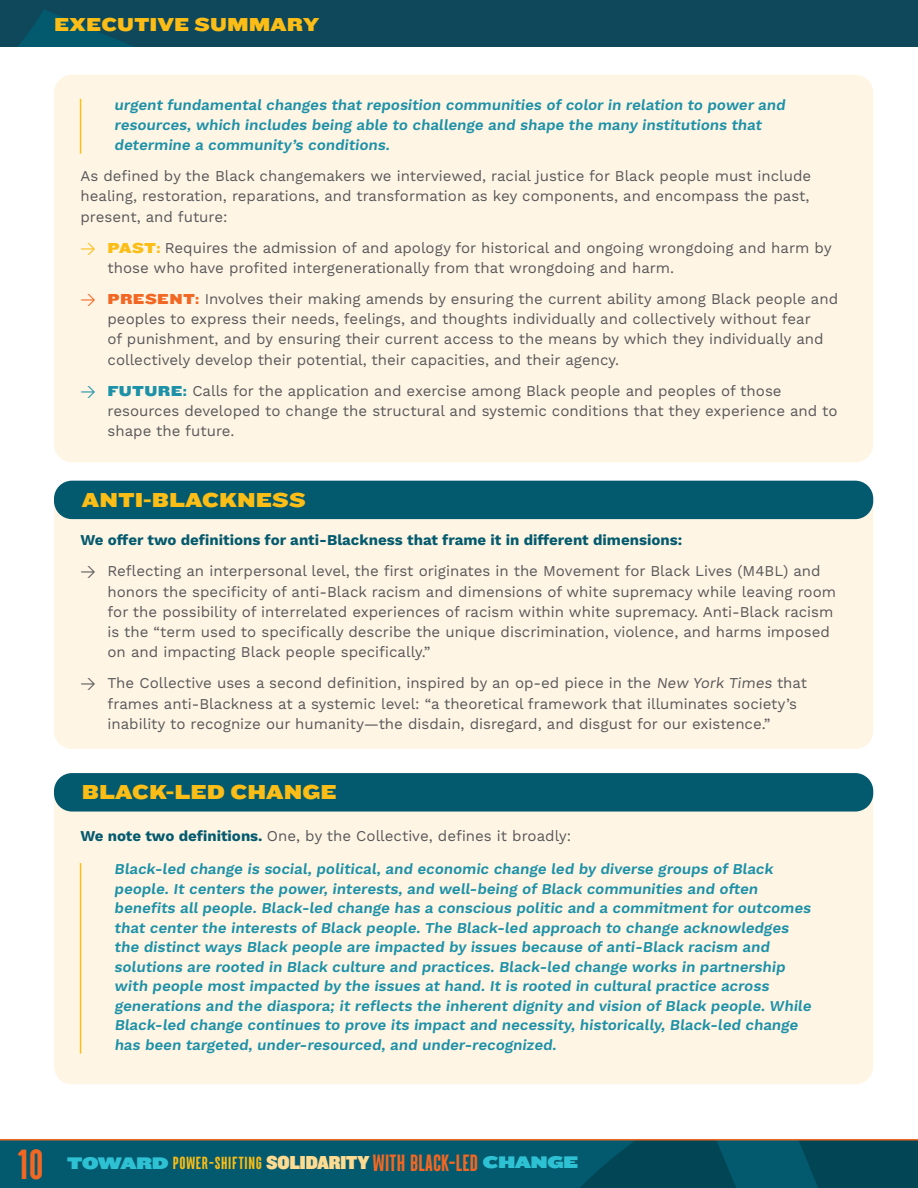
<style>
.page{position:relative;width:918px;height:1188px;background:#fff}
.page>*{position:absolute;margin:0;border:0;box-sizing:border-box;transform-origin:0 0}
.t1{font:900 45px "Parkson";color:#f26723}
.t2{font:21px "Knockout 73 Full Heviweight";color:#fbbd16}
.t3{font:19.5px "Knockout 73 Full Heviweight";color:#fbbd16}
.t4{font:900 18.75px "Parkson";letter-spacing:.03em;color:#fbbd16}
.t5{font:15px/20.2px "Work Sans";color:#58585b}
.t6{font:600 15px/19.5px "Work Sans";color:#1c91a8}
.s1{font-family:"DIN";color:#fbbd16}
.s2{font-family:"Knockout 73 Full Heviweight";color:#fbbd16}
.s3{font-family:"DIN";color:#f26723}
.s4{font-family:"Knockout 73 Full Heviweight";color:#f26723}
.s5{font-family:"DIN";color:#1c91a8}
.s6{font-family:"Knockout 73 Full Heviweight";color:#1c91a8}
.s7{font-weight:700;color:#035a6e}
.s8{font-family:"DIN"}
.s9{font-family:"Knockout 94 Ultmt Sumo";font-weight:400;font-size:17.4px;color:#2ec1d4}
.s10{font-family:"Knockout 91 Ultmt Middlewt";font-weight:400;font-size:19.5px;color:#fedb91}
.s11{font-size:25.2px;color:#f26723}
</style>
<div class="page">
<div style="left:0;top:1140px;width:918px;height:48px;background:#035a6e"></div>
<svg style="left:770px;top:1140px;width:148px;height:48px"></svg>
<svg style="left:491px;top:1140px;width:265px;height:48px"></svg>
<div style="left:54px;top:487px;width:819px;height:262px;background:#fff5e4;border-radius:18px"></div>
<div style="left:54px;top:779px;width:819px;height:305px;background:#fff5e4;border-radius:18px"></div>
<div style="left:54px;top:75px;width:819px;height:387px;background:#fff5e4;border-radius:18px"></div>
<div style="left:54px;top:481px;width:819px;height:38px;background:#035a6e;border-radius:18px"></div>
<div style="left:54px;top:773px;width:819px;height:39px;background:#035a6e;border-radius:18px"></div>
<hr style="left:80px;top:99px;width:1px;height:55px;background:#fbbd16">
<div style="left:0;top:0;width:918px;height:46px;background:#0f485a"></div>
<svg style="left:18px;top:10px;width:113px;height:36px"></svg>
<hr style="left:80px;top:863px;width:1px;height:191px;background:#fbbd16">
<hr style="left:0;top:1139px;width:918px;height:1px;background:#f26723">
<h3 class="t3" style="left:54px;top:11px;width:267px">EXECUTIVE SUMMARY</h3>
<p class="t6" style="left:114px;top:96px;width:675px">urgent fundamental changes that reposition communities of color in relation to power and resources, which includes being able to challenge and shape the many institutions that determine a community’s conditions.</p>
<p class="t5" style="left:81px;top:167px;width:732px">As defined by the Black changemakers we interviewed, racial justice for Black people must include healing, restoration, reparations, and transformation as key components, and encompass the past, present, and future:</p>
<p class="t5" style="left:108px;top:238px;width:726px;text-indent:-27px"><span class="s1">&gt;</span> <span class="s2">PAST:</span> Requires the admission of and apology for historical and ongoing wrongdoing and harm by those who have profited intergenerationally from that wrongdoing and harm.</p>
<p class="t5" style="left:108px;top:289px;width:732px;text-indent:-27px"><span class="s3">&gt;</span> <span class="s4">PRESENT:</span> Involves their making amends by ensuring the current ability among Black people and peoples to express their needs, feelings, and thoughts individually and collectively without fear<br>of punishment, and by ensuring their current access to the means by which they individually and collectively develop their potential, their capacities, and their agency.</p>
<p class="t5" style="left:108px;top:381px;width:732px;text-indent:-27px"><span class="s5">&gt;</span> <span class="s6">FUTURE:</span> Calls for the application and exercise among Black people and peoples of those resources developed to change the structural and systemic conditions that they experience and to shape the future.</p>
<h2 class="t2" style="left:82px;top:485px;width:225px">ANTI-BLACKNESS</h2>
<p class="t5" style="left:81px;top:525px;width:742px;line-height:31px"><span class="s7">We offer two definitions for anti-Blackness that frame it in different dimensions:<br></span><span class="s8">&gt;</span> Reflecting an interpersonal level, the first originates in the Movement for Black Lives (M4BL) and</p>
<p class="t5" style="left:108px;top:582px;width:730px">honors the specificity of anti-Black racism and dimensions of white supremacy while leaving room for the possibility of interrelated experiences of racism within white supremacy. Anti-Black racism is the “term used to specifically describe the unique discrimination, violence, and harms imposed on and impacting Black people specifically.”</p>
<p class="t5" style="left:108px;top:674px;width:701px;text-indent:-27px"><span class="s8">&gt;</span> The Collective uses a second definition, inspired by an op-ed piece in the New York Times that frames anti-Blackness at a systemic level: “a theoretical framework that illuminates society’s inability to recognize our humanity—the disdain, disregard, and disgust for our existence.”</p>
<h2 class="t2" style="left:82px;top:777px;width:257px">BLACK-LED CHANGE</h2>
<p class="t5" style="left:81px;top:827px;width:492px"><span class="s7">We note two definitions.</span> One, by the Collective, defines it broadly:</p>
<p class="t6" style="left:114px;top:860px;width:701px">Black-led change is social, political, and economic change led by diverse groups of Black people. It centers the power, interests, and well-being of Black communities and often benefits all people. Black-led change has a conscious politic and a commitment for outcomes that center the interests of Black people. The Black-led approach to change acknowledges the distinct ways Black people are impacted by issues because of anti-Black racism and solutions are rooted in Black culture and practices. Black-led change works in partnership with people most impacted by the issues at hand. It is rooted in cultural practice across generations and the diaspora; it reflects the inherent dignity and vision of Black people. While Black-led change continues to prove its impact and necessity, historically, Black-led change has been targeted, under-resourced, and under-recognized.</p>
<h1 class="t1" style="left:17px;top:1141px;width:28px">10</h1>
<p class="t4" style="left:67px;top:1153px;width:512px"><span class="s9">TOWARD</span> POWER-SHIFTING <span class="s10">SOLIDARITY</span> <span class="s11">WITH BLACK-LED</span> <span class="s9">CHANGE</span></p>
</div>
